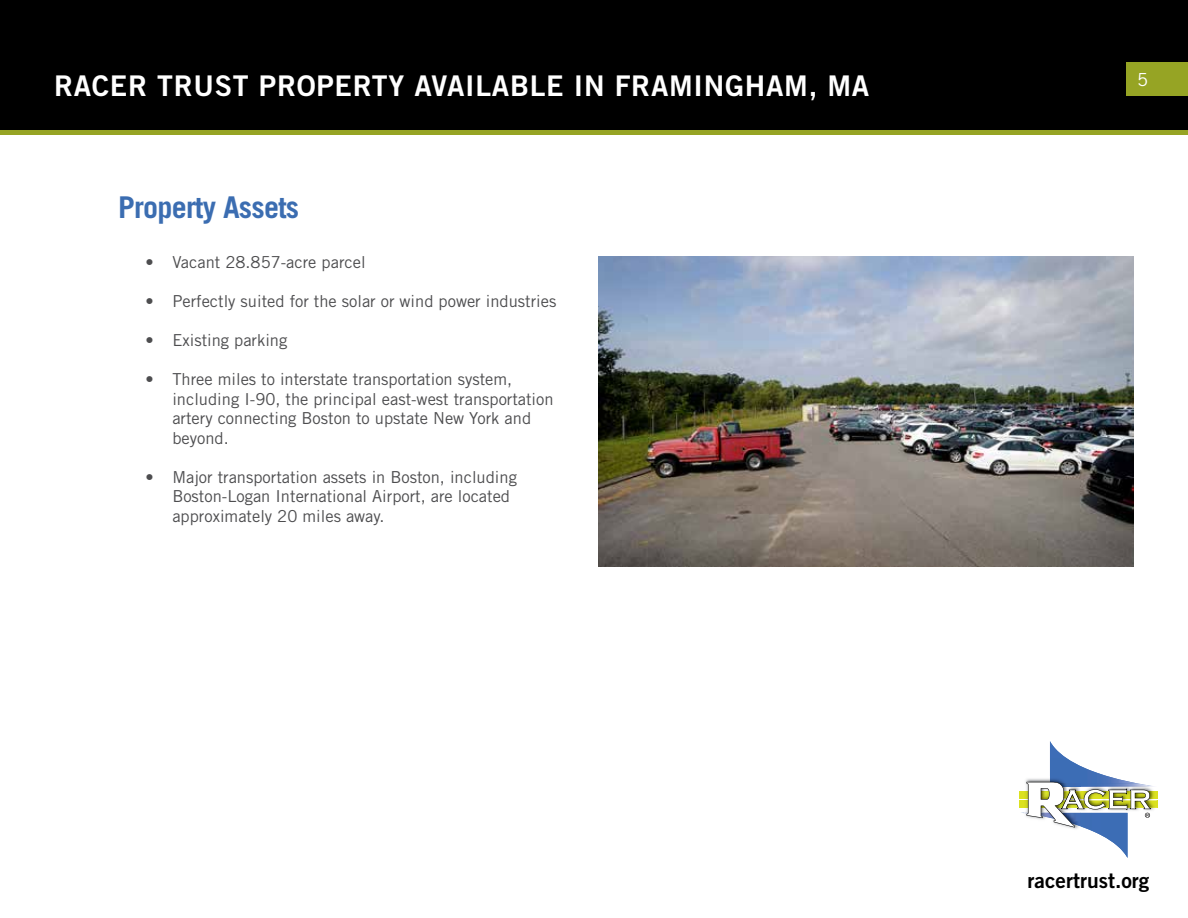
<style>
.page{position:relative;width:1188px;height:918px;background:#fff}
.page>*{position:absolute;margin:0;border:0;box-sizing:border-box;transform-origin:0 0}
.t1{font:700 30px "Trade Gothic LT Std";letter-spacing:-.025em;color:#3b6db1}
.t2{font:28.5px "Trade Gothic LT Std Bd 2";letter-spacing:.025em;color:#fff}
.t3{font:21px "Trade Gothic LT Std Bd 2";color:#000}
.t4{font:18px "Trade Gothic LT Std";color:#fff}
.t5{font:16.5px/19.5px "Trade Gothic LT Std";color:#4d4d4f}
</style>
<div class="page">
<div style="left:1px;top:1px;width:1186px;height:131px;background:#000"></div>
<div style="left:0;top:0;width:1188px;height:133px;border:2px solid #000"></div>
<div style="left:1126px;top:62px;width:62px;height:34px;background:#96a424"></div>
<div style="left:0;top:130px;width:1188px;height:5px;background:#96a424"></div>
<div style="left:1019px;top:791px;width:139px;height:7px;background:#dbe120"></div>
<div style="left:1019px;top:801px;width:139px;height:7px;background:#dbe120"></div>
<svg style="left:1021px;top:741px;width:137px;height:117px"></svg>
<img style="left:598px;top:256px;width:536px;height:310px">
<h2 class="t2" style="left:54px;top:68px;width:817px">RACER TRUST PROPERTY AVAILABLE IN FRAMINGHAM, MA</h2>
<h1 class="t1" style="left:118px;top:189px;width:183px">Property Assets</h1>
<p class="t5" style="left:145px;top:253px;width:222px">• Vacant 28.857-acre parcel</p>
<p class="t5" style="left:145px;top:292px;width:412px">• Perfectly suited for the solar or wind power industries</p>
<p class="t5" style="left:145px;top:331px;width:144px">• Existing parking</p>
<p class="t5" style="left:172px;top:370px;width:383px;text-indent:-27px">• Three miles to interstate transportation system, including I-90, the principal east-west transportation artery connecting Boston to upstate New York and beyond.</p>
<p class="t5" style="left:172px;top:467px;width:346px;text-indent:-27px">• Major transportation assets in Boston, including<br>Boston-Logan International Airport, are located approximately 20 miles away.</p>
<p class="t4" style="left:1137px;top:68px;width:12px">5</p>
<p class="t3" style="left:1028px;top:867px;width:123px">racertrust.org</p>
</div>
